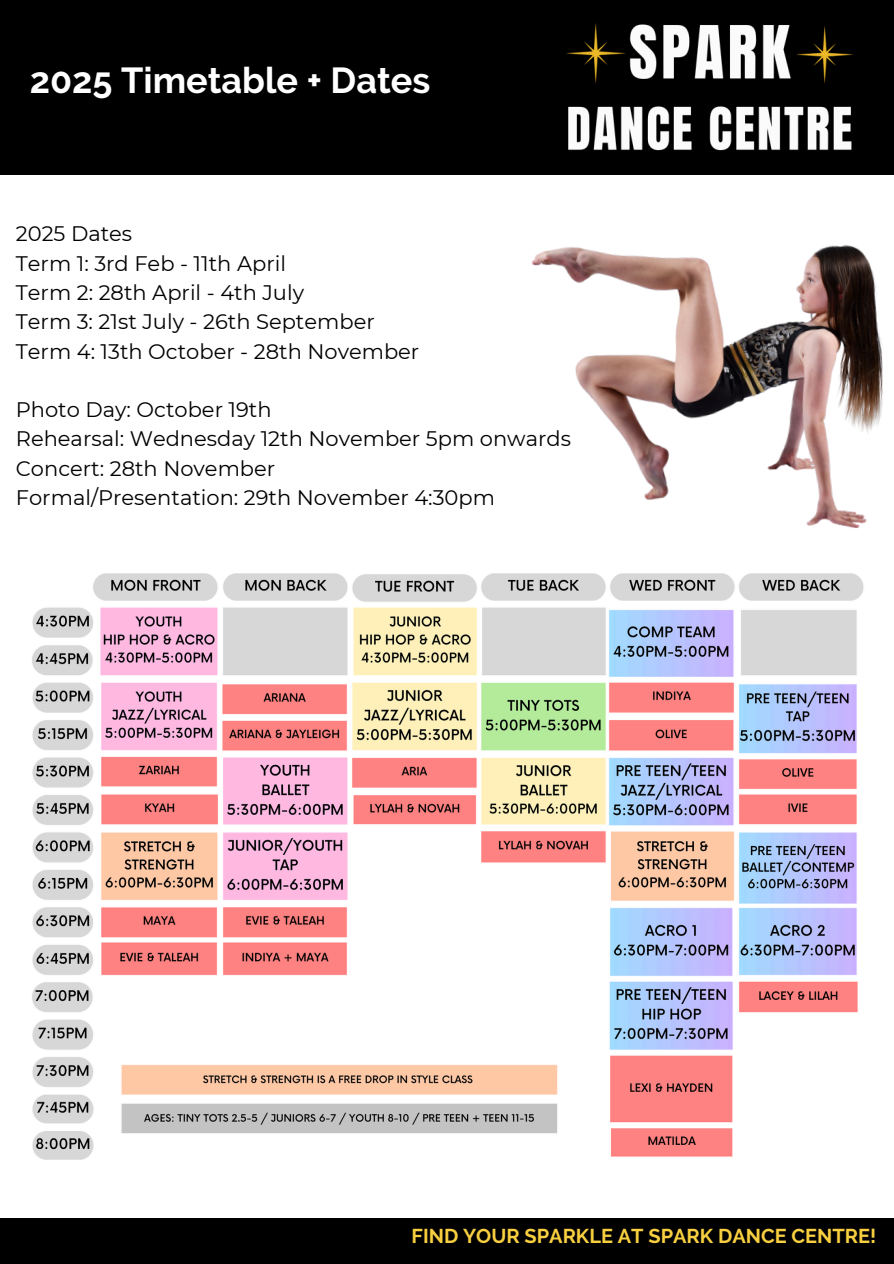
<style>
.page{position:relative;width:894px;height:1264px;background:#fff}
.page>*{position:absolute;margin:0;border:0;box-sizing:border-box;transform-origin:0 0}
.t1{font:700 36px "Raleway";color:#fff}
.t2{font:21px "Montserrat";color:#000}
.t3{font:700 19.95px "Raleway";color:#f8cf40}
</style>
<div class="page">
<div style="left:0;top:1218px;width:893px;height:45px;background:#000"></div>
<div style="left:0;top:0;width:893px;height:175px;background:#000"></div>
<img style="left:531px;top:23px;width:352px;height:505px">
<img style="left:32px;top:573px;width:832px;height:587px">
<h1 class="t1" style="left:30px;top:59px;width:402px">2025 Timetable + Dates</h1>
<p class="t2" style="left:16px;top:221px;width:118px">2025 Dates</p>
<p class="t2" style="left:16px;top:250px;width:271px">Term 1: 3rd Feb - 11th April</p>
<p class="t2" style="left:16px;top:280px;width:290px">Term 2: 28th April - 4th July</p>
<p class="t2" style="left:16px;top:309px;width:360px">Term 3: 21st July - 26th September</p>
<p class="t2" style="left:16px;top:338px;width:405px">Term 4: 13th October - 28th November</p>
<p class="t2" style="left:16px;top:397px;width:257px">Photo Day: October 19th</p>
<p class="t2" style="left:16px;top:426px;width:556px">Rehearsal: Wednesday 12th November 5pm onwards</p>
<p class="t2" style="left:16px;top:455px;width:261px">Concert: 28th November</p>
<p class="t2" style="left:16px;top:484px;width:480px">Formal/Presentation: 29th November 4:30pm</p>
<p class="t3" style="left:411px;top:1224px;width:466px">FIND YOUR SPARKLE AT SPARK DANCE CENTRE!</p>
</div>
